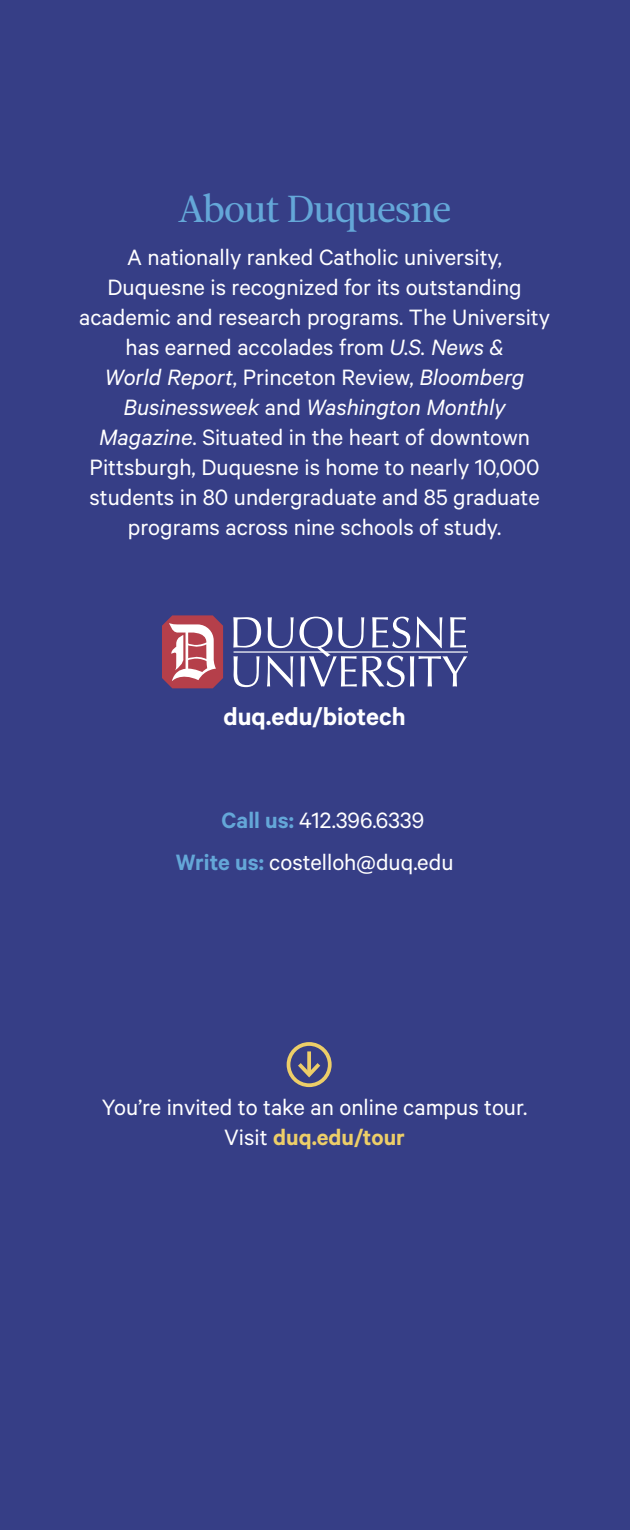
<style>
.page{position:relative;width:630px;height:1530px;background:#363e86}
.page>*{position:absolute;margin:0;border:0;box-sizing:border-box;transform-origin:0 0}
.t1{font:37.5px "Leitura News Roman 2";letter-spacing:-.025em;color:#64a7d8}
.t2{font:600 27.5px "Calibre";color:#fff}
.t3{font:25px/30px "Calibre";color:#fff;text-align:center}
.s1{font-style:italic}
.s2{font-weight:600;color:#64a7d8}
.s3{font-weight:600;color:#edce68}
</style>
<div class="page">
<svg style="left:162px;top:615px;width:61px;height:73px"></svg>
<svg style="left:233px;top:617px;width:235px;height:70px"></svg>
<div style="left:287px;top:1042px;width:45px;height:45px;border:4px solid #edce68;border-radius:50%"></div>
<svg style="left:294px;top:1063px;width:30px;height:17px"></svg>
<svg style="left:307px;top:1051px;width:4px;height:23px"></svg>
<h1 class="t1" style="left:178px;top:187px;width:275px">About Duquesne</h1>
<p class="t3" style="left:79px;top:241px;width:472px">A nationally ranked Catholic university, Duquesne is recognized for its outstanding academic and research programs. The University has earned accolades from <span class="s1">U.S. News &amp;<br>World Report</span>, Princeton Review, <span class="s1">Bloomberg Businessweek</span> and <span class="s1">Washington Monthly Magazine</span>. Situated in the heart of downtown Pittsburgh, Duquesne is home to nearly 10,000 students in 80 undergraduate and 85 graduate programs across nine schools of study.</p>
<p class="t2" style="left:224px;top:700px;width:184px">duq.edu/biotech</p>
<p class="t3" style="left:176px;top:798px;width:279px;line-height:42.5px;text-align:left;text-indent:46px"><span class="s2">Call us:</span> 412.396.6339<br><span class="s2">Write us:</span> costelloh@duq.edu</p>
<p class="t3" style="left:102px;top:1092px;width:427px">You’re invited to take an online campus tour.<br>Visit <span class="s3">duq.edu/tour</span></p>
</div>
